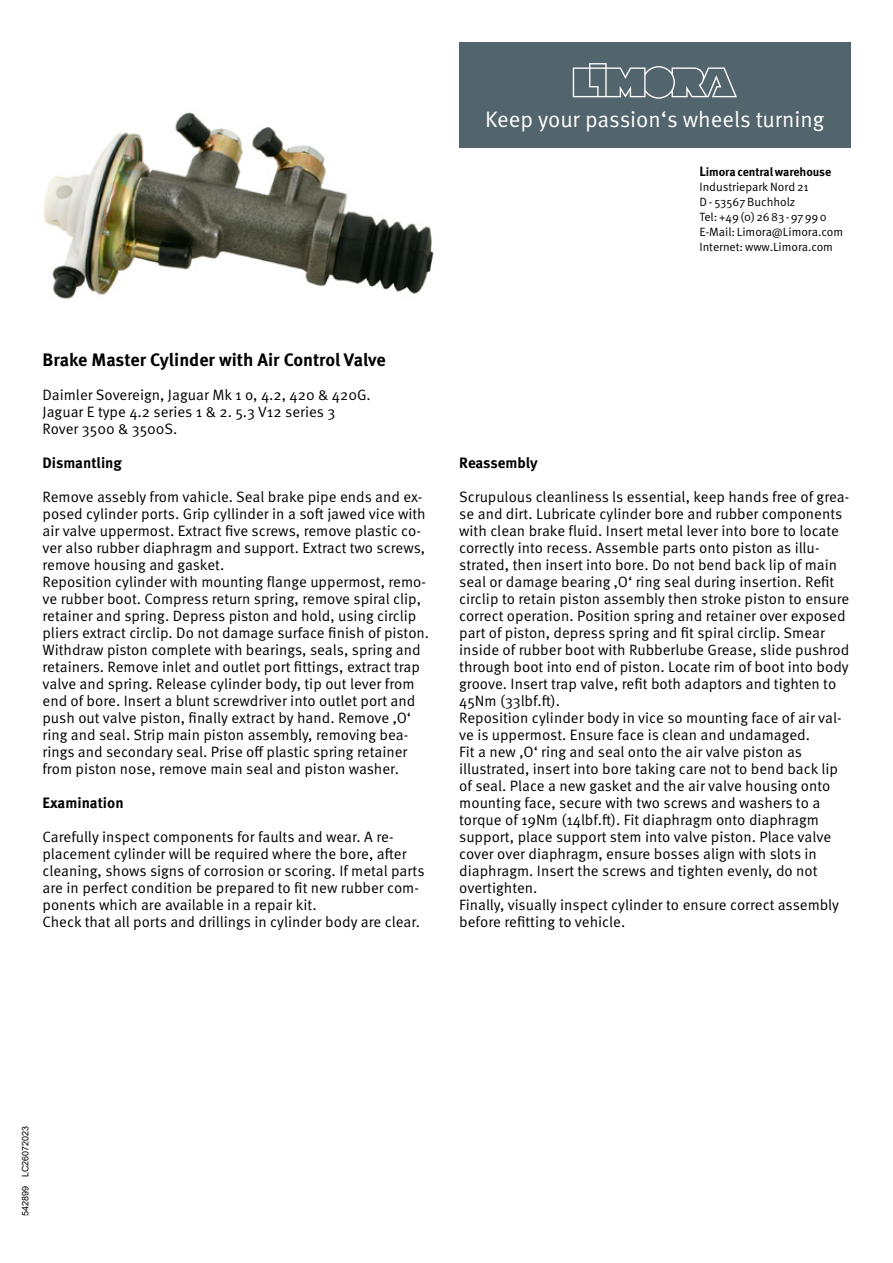
<style>
.page{position:relative;width:893px;height:1263px;background:#fff}
.page>*{position:absolute;margin:0;border:0;box-sizing:border-box;transform-origin:0 0}
.t1{font:22.35px "Meta Pro Norm";color:#fff}
.Überschrift_Werbeblock{font:700 18px "Meta Pro";letter-spacing:-.005em;color:#000}
.Grundschrift_Werbeblock{font:15px/17px "Meta Pro Norm";color:#000}
.Grundschrift_Werbeblock-2{font:700 15px "Meta Pro";color:#000}
.t2{font:12px/15px "Meta Pro Norm";letter-spacing:-.005em;color:#000}
.t3{font:9px "Arial";color:#000}
.s1{font-family:"Meta Pro";font-weight:700;font-size:13.5px}
.s2{font-family:"Meta Pro";font-weight:700}
</style>
<div class="page">
<div style="left:459px;top:43px;width:391px;height:105px;background:#52646c"></div>
<svg style="left:573px;top:63px;width:164px;height:36px"></svg>
<img style="left:43px;top:112px;width:391px;height:187px">
<p class="t1" style="left:485px;top:102px;width:341px">Keep your passion‘s wheels turning</p>
<p class="t2" style="left:699px;top:164px;width:145px"><span class="s1">L</span><span class="s2">imora central warehouse<br></span>Industriepark Nord 21<br>D - 53567 Buchholz<br>Tel: +49(0)2683- 97 99 0<br>E-Mail: Limora@Limora.com<br>Internet: www.Limora.com</p>
<p class="Überschrift_Werbeblock" style="left:43px;top:345px;width:345px">Brake Master Cylinder with Air Control Valve</p>
<p class="Grundschrift_Werbeblock" style="left:43px;top:385px;width:330px">Daimler Sovereign, Jaguar Mk 1 o, 4.2, 420 &amp; 420G.<br>Jaguar E type 4.2 series 1 &amp; 2. 5.3 V12 series 3<br>Rover 3500 &amp; 3500S.</p>
<p class="Grundschrift_Werbeblock-2" style="left:43px;top:451px;width:81px">Dismantling</p>
<p class="Grundschrift_Werbeblock" style="left:43px;top:487px;width:388px">Remove assebly from vahicle. Seal brake pipe ends and ex&shy;posed cylinder ports. Grip cyllinder in a soft jawed vice with air valve uppermost. Extract five screws, remove plastic co&shy;ver also rubber diaphragm and support. Extract two screws, remove housing and gasket.<br>Reposition cylinder with mounting flange uppermost, remo&shy;ve rubber boot. Compress return spring, remove spiral clip, retainer and spring. Depress piston and hold, using circlip pliers extract circlip. Do not damage surface finish of piston.<br>Withdraw piston complete with bearings, seals, spring and retainers. Remove inlet and outlet port fittings, extract trap valve and spring. Release cylinder body, tip out lever from end of bore. Insert a blunt screwdriver into outlet port and push out valve piston, finally extract by hand. Remove ‚O‘ ring and seal. Strip main piston assembly, removing bea&shy;rings and secondary seal. Prise off plastic spring retainer from piston nose, remove main seal and piston washer.</p>
<p class="Grundschrift_Werbeblock-2" style="left:43px;top:791px;width:83px">Examination</p>
<p class="Grundschrift_Werbeblock" style="left:43px;top:827px;width:384px">Carefully inspect components for faults and wear. A re&shy;placement cylinder will be required where the bore, after cleaning, shows signs of corrosion or scoring. If metal parts are in perfect condition be prepared to fit new rubber com&shy;ponents which are available in a repair kit.<br>Check that all ports and drillings in cylinder body are clear.</p>
<p class="Grundschrift_Werbeblock-2" style="left:459px;top:451px;width:80px">Reassembly</p>
<p class="Grundschrift_Werbeblock" style="left:459px;top:487px;width:392px">Scrupulous cleanliness ls essential, keep hands free of grea&shy;se and dirt. Lubricate cylinder bore and rubber components with clean brake fluid. Insert metal lever into bore to locate correctly into recess. Assemble parts onto piston as illu&shy;strated, then insert into bore. Do not bend back lip of main seal or damage bearing ‚O‘ ring seal during insertion. Refit circlip to retain piston assembly then stroke piston to ensure correct operation. Position spring and retainer over exposed part of piston, depress spring and fit spiral circlip. Smear inside of rubber boot with Rubberlube Grease, slide pushrod through boot into end of piston. Locate rim of boot into body groove. Insert trap valve, refit both adaptors and tighten to 45Nm (33lbf.ft).<br>Reposition cylinder body in vice so mounting face of air val&shy;ve is uppermost. Ensure face is clean and undamaged.<br>Fit a new ‚O‘ ring and seal onto the air valve piston as illustrated, insert into bore taking care not to bend back lip of seal. Place a new gasket and the air valve housing onto mounting face, secure with two screws and washers to a torque of 19Nm (14lbf.ft). Fit diaphragm onto diaphragm support, place support stem into valve piston. Place valve cover over diaphragm, ensure bosses align with slots in diaphragm. Insert the screws and tighten evenly, do not overtighten.<br>Finally, visually inspect cylinder to ensure correct assembly before refitting to vehicle.</p>
<p class="t3" style="left:19px;top:1216px;width:92px;rotate:-90deg">542899 LC26072023</p>
</div>
